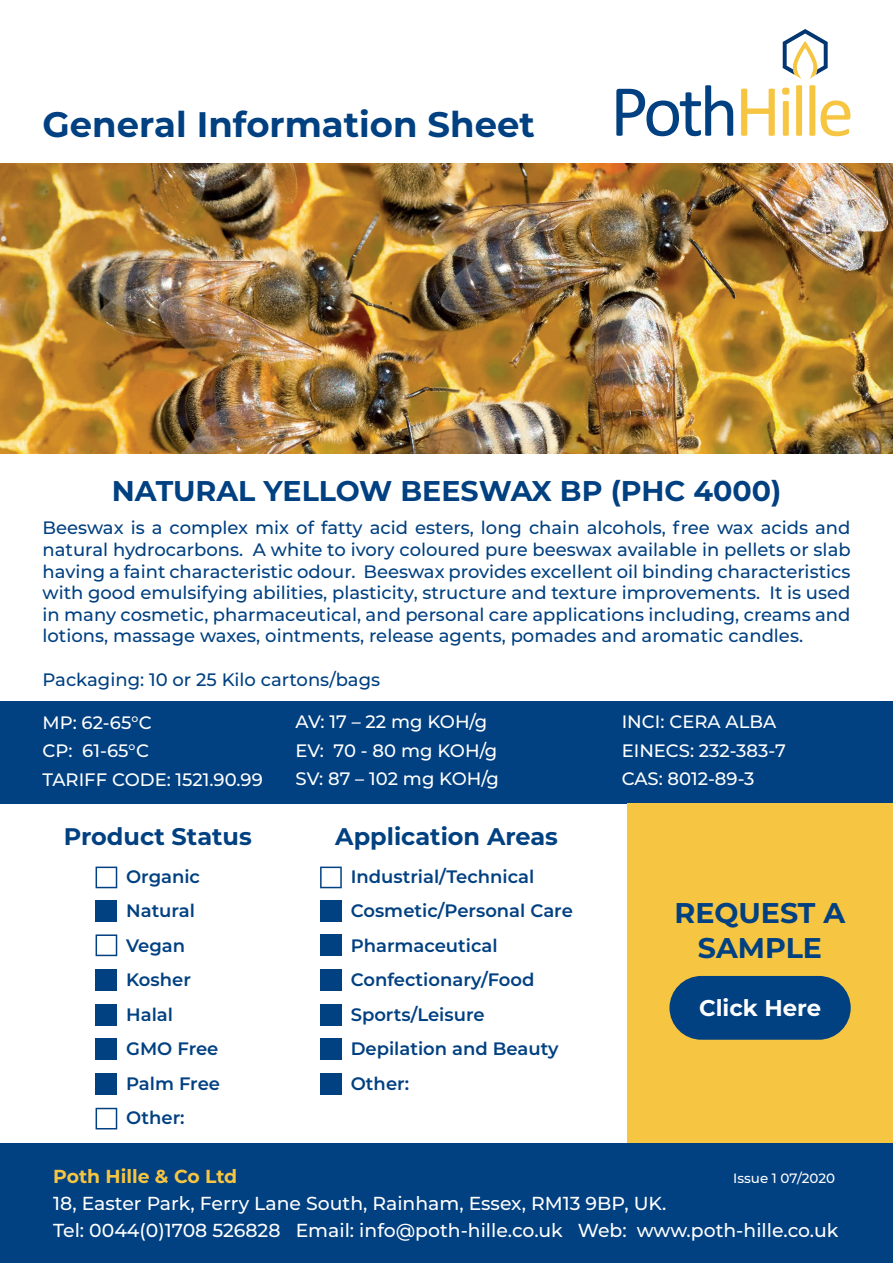
<style>
.page{position:relative;width:893px;height:1263px;background:#fff}
.page>*{position:absolute;margin:0;border:0;box-sizing:border-box;transform-origin:0 0}
.t1{font:700 35.4px "Montserrat";color:#014081}
.t2{font:700 28.5px/34.2px "Montserrat";color:#014081;text-align:center}
.t3{font:700 24px "Montserrat";color:#014081}
.t4{font:700 22.8px "Montserrat";color:#fff}
.t5{font:500 18.75px/26.7px "Montserrat";color:#fff}
.t6{font:700 18.75px "Montserrat";color:#f6c541}
.t7{font:500 18px/21.6px "Montserrat";color:#014081;text-align:justify}
.t8{font:600 18px/34.5px "Montserrat";color:#014081}
.t9{font:500 18px/28.5px "Montserrat";color:#fff}
.t10{font:500 13.5px "Montserrat";color:#fff}
</style>
<div class="page">
<div style="left:0;top:701px;width:893px;height:102px;background:#014081"></div>
<div style="left:0;top:1143px;width:893px;height:120px;background:#014081"></div>
<svg style="left:616px;top:85px;width:117px;height:51px"></svg>
<svg style="left:741px;top:89px;width:34px;height:47px"></svg>
<svg style="left:782px;top:88px;width:7px;height:48px"></svg>
<svg style="left:796px;top:85px;width:6px;height:51px"></svg>
<svg style="left:809px;top:85px;width:41px;height:51px"></svg>
<svg style="left:783px;top:29px;width:45px;height:50px"></svg>
<svg style="left:96px;top:866px;width:21px;height:22px"></svg>
<div style="left:96px;top:900px;width:21px;height:22px;background:#014081"></div>
<svg style="left:96px;top:934px;width:21px;height:22px"></svg>
<div style="left:96px;top:969px;width:21px;height:22px;background:#014081"></div>
<div style="left:96px;top:1004px;width:21px;height:21px;background:#014081"></div>
<div style="left:96px;top:1038px;width:21px;height:22px;background:#014081"></div>
<div style="left:96px;top:1073px;width:21px;height:22px;background:#014081"></div>
<svg style="left:96px;top:1108px;width:21px;height:21px"></svg>
<svg style="left:320px;top:866px;width:22px;height:22px"></svg>
<div style="left:320px;top:900px;width:22px;height:22px;background:#014081"></div>
<div style="left:320px;top:934px;width:22px;height:22px;background:#014081"></div>
<div style="left:320px;top:969px;width:22px;height:22px;background:#014081"></div>
<div style="left:320px;top:1004px;width:22px;height:21px;background:#014081"></div>
<div style="left:320px;top:1038px;width:22px;height:22px;background:#014081"></div>
<div style="left:320px;top:1073px;width:22px;height:22px;background:#014081"></div>
<div style="left:627px;top:803px;width:266px;height:340px;background:#f6c541"></div>
<div style="left:669px;top:976px;width:182px;height:64px;background:#014081;border-radius:32px"></div>
<img style="left:0;top:163px;width:893px;height:290px">
<h1 class="t1" style="left:43px;top:99px;width:494px">General Information Sheet</h1>
<h2 class="t2" style="left:112px;top:473px;width:671px">NATURAL YELLOW BEESWAX BP (PHC 4000)</h2>
<p class="t7" style="left:43px;top:516px;width:810px">Beeswax is a complex mix of fatty acid esters, long chain alcohols, free wax acids and natural hydrocarbons. A white to ivory coloured pure beeswax available in pellets or slab having a faint characteristic odour. Beeswax provides excellent oil binding characteristics with good emulsifying abilities, plasticity, structure and texture improvements. It is used in many cosmetic, pharmaceutical, and personal care applications including, creams and lotions, massage waxes, ointments, release agents, pomades and aromatic candles.</p>
<p class="t7" style="left:43px;top:668px;width:339px">Packaging: 10 or 25 Kilo cartons/bags</p>
<p class="t9" style="left:43px;top:707px;width:222px">MP: 62-65°C<br>CP: 61-65°C<br>TARIFF CODE: 1521.90.99</p>
<p class="t9" style="left:296px;top:707px;width:205px">AV: 17 – 22 mg KOH/g<br>EV: 70 - 80 mg KOH/g<br>SV: 87 – 102 mg KOH/g</p>
<p class="t9" style="left:622px;top:707px;width:166px">INCI: CERA ALBA<br>EINECS: 232-383-7<br>CAS: 8012-89-3</p>
<h3 class="t3" style="left:64px;top:819px;width:190px">Product Status</h3>
<h3 class="t3" style="left:335px;top:819px;width:224px">Application Areas</h3>
<p class="t8" style="left:126px;top:858px;width:95px">Organic<br>Natural<br>Vegan<br>Kosher<br>Halal<br>GMO Free<br>Palm Free<br>Other:</p>
<p class="t8" style="left:351px;top:858px;width:224px">Industrial/Technical<br>Cosmetic/Personal Care<br>Pharmaceutical<br>Confectionary/Food<br>Sports/Leisure<br>Depilation and Beauty<br>Other:</p>
<h2 class="t2" style="left:674px;top:895px;width:173px">REQUEST A<br>SAMPLE</h2>
<p class="t4" style="left:699px;top:991px;width:124px">Click Here</p>
<p class="t6" style="left:53px;top:1163px;width:186px">Poth Hille &amp; Co Ltd</p>
<p class="t5" style="left:53px;top:1189px;width:787px">18, Easter Park, Ferry Lane South, Rainham, Essex, RM13 9BP, UK.<br>Tel: 0044(0)1708 526828 Email: info@poth-hille.co.uk Web: www.poth-hille.co.uk</p>
<p class="t10" style="left:733px;top:1169px;width:103px">Issue 1 07/2020</p>
</div>
